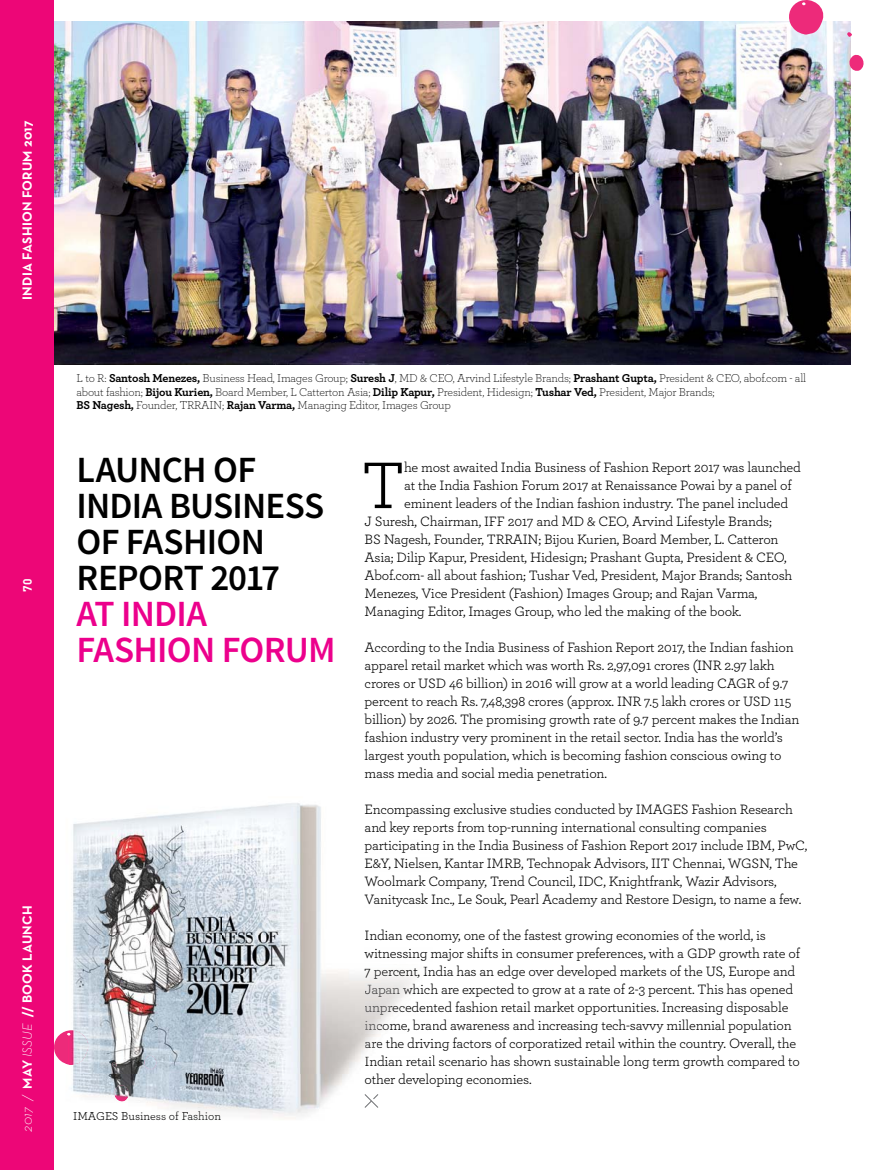
<style>
.page{position:relative;width:872px;height:1170px;background:#fff}
.page>*{position:absolute;margin:0;border:0;box-sizing:border-box;transform-origin:0 0}
.t1{font:69px "Archer";color:#000}
.t2{font:600 36.9px/36px "Source Sans Pro";letter-spacing:-.02em;color:#000}
.t3{font:600 36.9px/36px "Source Sans Pro";letter-spacing:-.02em;color:#ec008c}
.t4{font:14.25px/18px "Archer";letter-spacing:-.015em;color:#000}
.t5{font:700 13.5px "Neutra Text";letter-spacing:.02em;color:#fff}
.t6{font:300 12px/13.5px "Archer";letter-spacing:-.015em;color:#000}
.t7{font:12px "Archer";color:#000}
.t8{font:700 12px "DIN";color:#fff}
.s1{font-weight:300;font-style:italic}
.s2{font-weight:700}
.s3{color:#050506}
.s4{color:#0c0c0c}
.s5{color:#131313}
.s6{color:#080808}
.s7{color:#171718}
.s8{color:#040404}
.s9{color:#323132}
.s10{color:#363536}
.s11{color:#343334}
.s12{color:#282829}
.s13{color:#121112}
.s14{color:#424243}
.s15{color:#3f3e3f}
.s16{color:#2b2a2b}
.s17{color:#101010}
.s18{color:#484748}
.s19{color:#474647}
.s20{color:#393839}
.s21{color:#111011}
.s22{color:#383738}
.s23{color:#101011}
</style>
<div class="page">
<div style="left:0;top:0;width:54px;height:1169px;background:#ed0677"></div>
<svg style="left:54px;top:1031px;width:12px;height:33px"></svg>
<img style="left:54px;top:21px;width:796px;height:343px">
<img style="left:67px;top:803px;width:345px;height:316px">
<img style="left:74px;top:1111px;width:147px;height:8px">
<img style="left:113px;top:1085px;width:17px;height:16px">
<img style="left:143px;top:1055px;width:16px;height:14px">
<svg style="left:112px;top:1060px;width:5px;height:7px"></svg>
<img style="left:66px;top:1030px;width:23px;height:34px">
<img style="left:365px;top:803px;width:47px;height:14px">
<img style="left:365px;top:821px;width:47px;height:14px">
<img style="left:365px;top:839px;width:47px;height:14px">
<img style="left:365px;top:857px;width:47px;height:14px">
<img style="left:365px;top:875px;width:47px;height:14px">
<img style="left:365px;top:893px;width:47px;height:14px">
<img style="left:365px;top:929px;width:47px;height:14px">
<img style="left:365px;top:947px;width:47px;height:14px">
<img style="left:365px;top:965px;width:47px;height:14px">
<img style="left:365px;top:983px;width:47px;height:14px">
<img style="left:365px;top:1001px;width:47px;height:14px">
<img style="left:365px;top:1019px;width:47px;height:14px">
<img style="left:365px;top:1037px;width:47px;height:14px">
<img style="left:365px;top:1055px;width:47px;height:14px">
<img style="left:365px;top:1073px;width:47px;height:14px">
<svg style="left:364px;top:1093px;width:15px;height:15px"></svg>
<svg style="left:848px;top:52px;width:16px;height:20px"></svg>
<svg style="left:847px;top:30px;width:5px;height:7px"></svg>
<svg style="left:786px;top:0;width:38px;height:35px"></svg>
<p class="t5" style="left:22px;top:300px;width:181px;rotate:-90deg">INDIA FASHION FORUM 2017</p>
<p class="t8" style="left:21px;top:591px;width:15px;rotate:-90deg">70</p>
<p class="t5" style="left:22px;top:1131px;width:227px;rotate:-90deg"><span class="s1">2017 /</span> MAY <span class="s1">ISSUE</span> // BOOK LAUNCH</p>
<p class="t6" style="left:77px;top:372px;width:731px">L to R: <span class="s2">Santosh Menezes,</span> Business Head, Images Group; <span class="s2">Suresh J</span>, MD &amp; CEO, Arvind Lifestyle Brands; <span class="s2">Prashant Gupta,</span> President &amp; CEO, abof.com - all about fashion; <span class="s2">Bijou Kurien,</span> Board Member, L Catterton Asia; <span class="s2">Dilip Kapur,</span> President, Hidesign; <span class="s2">Tushar Ved,</span> President, Major Brands;<br><span class="s2">BS Nagesh,</span> Founder, TRRAIN; <span class="s2">Rajan Varma,</span> Managing Editor, Images Group</p>
<h2 class="t2" style="left:77px;top:451px;width:249px">LAUNCH OF<br>INDIA BUSINESS<br>OF FASHION<br>REPORT 2017</h2>
<h2 class="t3" style="left:77px;top:595px;width:260px">AT INDIA<br>FASHION FORUM</h2>
<p class="t7" style="left:73px;top:1111px;width:149px">IMAGES Business <span class="s3">of</span> <span class="s4">Fa</span><span class="s5">shi</span><span class="s6">on</span></p>
<h1 class="t1" style="left:361px;top:459px;width:45px">T</h1>
<p class="t4" style="left:404px;top:459px;width:398px">he most awaited India Business of Fashion Report 2017 was launched</p>
<p class="t4" style="left:404px;top:477px;width:389px">at the India Fashion Forum 2017 at Renaissance Powai by a panel of</p>
<p class="t4" style="left:404px;top:495px;width:386px">eminent leaders of the Indian fashion industry. The panel included</p>
<p class="t4" style="left:364px;top:513px;width:409px">J Suresh, Chairman, IFF 2017 and MD &amp; CEO, Arvind Lifestyle Brands;</p>
<p class="t4" style="left:364px;top:531px;width:415px">BS Nagesh, Founder, TRRAIN; Bijou Kurien, Board Member, L. Catteron</p>
<p class="t4" style="left:364px;top:549px;width:424px">Asia; Dilip Kapur, President, Hidesign; Prashant Gupta, President &amp; CEO,</p>
<p class="t4" style="left:364px;top:567px;width:429px">Abof.com- all about fashion; Tushar Ved, President, Major Brands; Santosh</p>
<p class="t4" style="left:364px;top:585px;width:394px">Menezes, Vice President (Fashion) Images Group; and Rajan Varma,</p>
<p class="t4" style="left:364px;top:603px;width:378px">Managing Editor, Images Group, who led the making of the book.</p>
<p class="t4" style="left:364px;top:639px;width:436px">According to the India Business of Fashion Report 2017, the Indian fashion apparel retail market which was worth Rs. 2,97,091 crores (INR 2.97 lakh crores or USD 46 billion) in 2016 will grow at a world leading CAGR of 9.7 percent to reach Rs. 7,48,398 crores (approx. INR 7.5 lakh crores or USD 115 billion) by 2026. The promising growth rate of 9.7 percent makes the Indian fashion industry very prominent in the retail sector. India has the world’s largest youth population, which is becoming fashion conscious owing to mass media and social media penetration.</p>
<p class="t4" style="left:364px;top:801px;width:444px">Encompassing exclusive studies conducted by IMAGES Fashion Research and key reports from top-running international consulting companies participating in the India Business of Fashion Report 2017 include IBM, PwC, E&amp;Y, Nielsen, Kantar IMRB, Technopak Advisors, IIT Chennai, WGSN, The Woolmark Company, Trend Council, IDC, Knightfrank, Wazir Advisors, Vanitycask Inc., Le Souk, Pearl Academy and Restore Design, to name a few.</p>
<p class="t4" style="left:364px;top:928px;width:437px">Indian economy, one of the fastest growing economies of the world, is witnessing major shifts in consumer preferences, with a GDP growth rate of <span class="s6">7</span> <span class="s7">pe</span><span class="s6">rcen</span><span class="s8">t, I</span>ndia has an edge over developed markets of the US, Europe and <span class="s9">J</span><span class="s10">apa</span><span class="s11">n</span> <span class="s12">w</span><span class="s13">h</span>ich are expected to grow at a rate of 2-3 percent. This has opened <span class="s14">un</span><span class="s15">pr</span><span class="s16">e</span><span class="s17">c</span>edented fashion retail market opportunities. Increasing disposable <span class="s18">i</span><span class="s19">n</span><span class="s20">c</span><span class="s21">o</span>me, brand awareness and increasing tech-savvy millennial population <span class="s22">a</span><span class="s23">r</span><span class="s8">e</span> the driving factors of corporatized retail within the country. Overall, the <span class="s8">I</span>ndian retail scenario has shown sustainable long term growth compared to other developing economies.</p>
</div>
